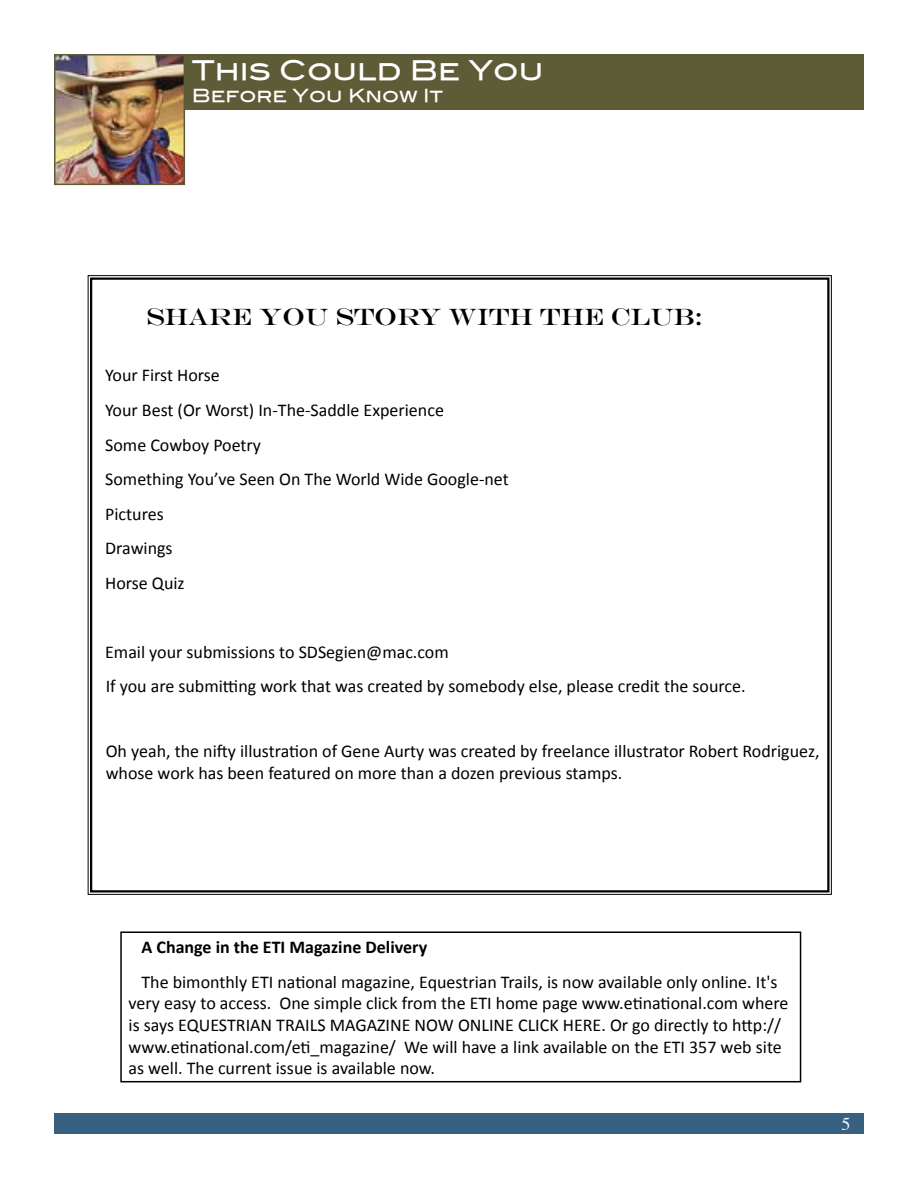
<style>
.page{position:relative;width:918px;height:1188px;background:#fff}
.page>*{position:absolute;margin:0;border:0;box-sizing:border-box;transform-origin:0 0}
.t1{font:27px "Blair Md ITCTT Medium";color:#fff}
.t2{font:24px "Engravers";letter-spacing:-.02em;color:#000}
.t3{font:18px/34.5px "Calibri";color:#000}
.t4{font:700 18px "Calibri";color:#000}
.t5{font:18px "Blair Md ITCTT Medium";color:#fff}
.t6{font:18px "Times";color:#fff}
</style>
<div class="page">
<div style="left:54px;top:1113px;width:810px;height:21px;background:#386181"></div>
<div style="left:120px;top:932px;width:681px;height:150px;border:2px solid #000"></div>
<div style="left:183px;top:54px;width:681px;height:56px;background:#5e5b37"></div>
<img style="left:57px;top:57px;width:125px;height:125px">
<div style="left:54px;top:54px;width:131px;height:131px;border:2px solid #5e5b37"></div>
<svg style="left:87px;top:275px;width:745px;height:620px"></svg>
<h1 class="t1" style="left:192px;top:48px;width:353px">This Could Be You</h1>
<p class="t5" style="left:192px;top:80px;width:253px">Before You Know It</p>
<h2 class="t2" style="left:146px;top:303px;width:559px">SHARE YOU STORY WITH THE CLUB:</h2>
<p class="t3" style="left:105px;top:357px;width:405px">Your First Horse<br>Your Best (Or Worst) In-The-Saddle Experience<br>Some Cowboy Poetry<br>Something You’ve Seen On The World Wide Google-net<br>Pictures<br>Drawings<br>Horse Quiz</p>
<p class="t3" style="left:105px;top:634px;width:642px">Email your submissions to SDSegien@mac.com<br>If you are submitting work that was created by somebody else, please credit the source.</p>
<p class="t3" style="left:106px;top:740px;width:715px;line-height:21.6px">Oh yeah, the nifty illustration of Gene Aurty was created by freelance illustrator Robert Rodriguez, whose work has been featured on more than a dozen previous stamps.</p>
<p class="t4" style="left:142px;top:936px;width:287px">A Change in the ETI Magazine Delivery</p>
<p class="t3" style="left:129px;top:970px;width:662px;line-height:21.6px;text-indent:13px">The bimonthly ETI national magazine, Equestrian Trails, is now available only online. It's very easy to access. One simple click from the ETI home page www.etinational.com where is says EQUESTRIAN TRAILS MAGAZINE NOW ONLINE CLICK HERE. Or go directly to http:// www.etinational.com/eti_magazine/ We will have a link available on the ETI 357 web site as well. The current issue is available now.</p>
<p class="t6" style="left:842px;top:1107px;width:10px">5</p>
</div>
